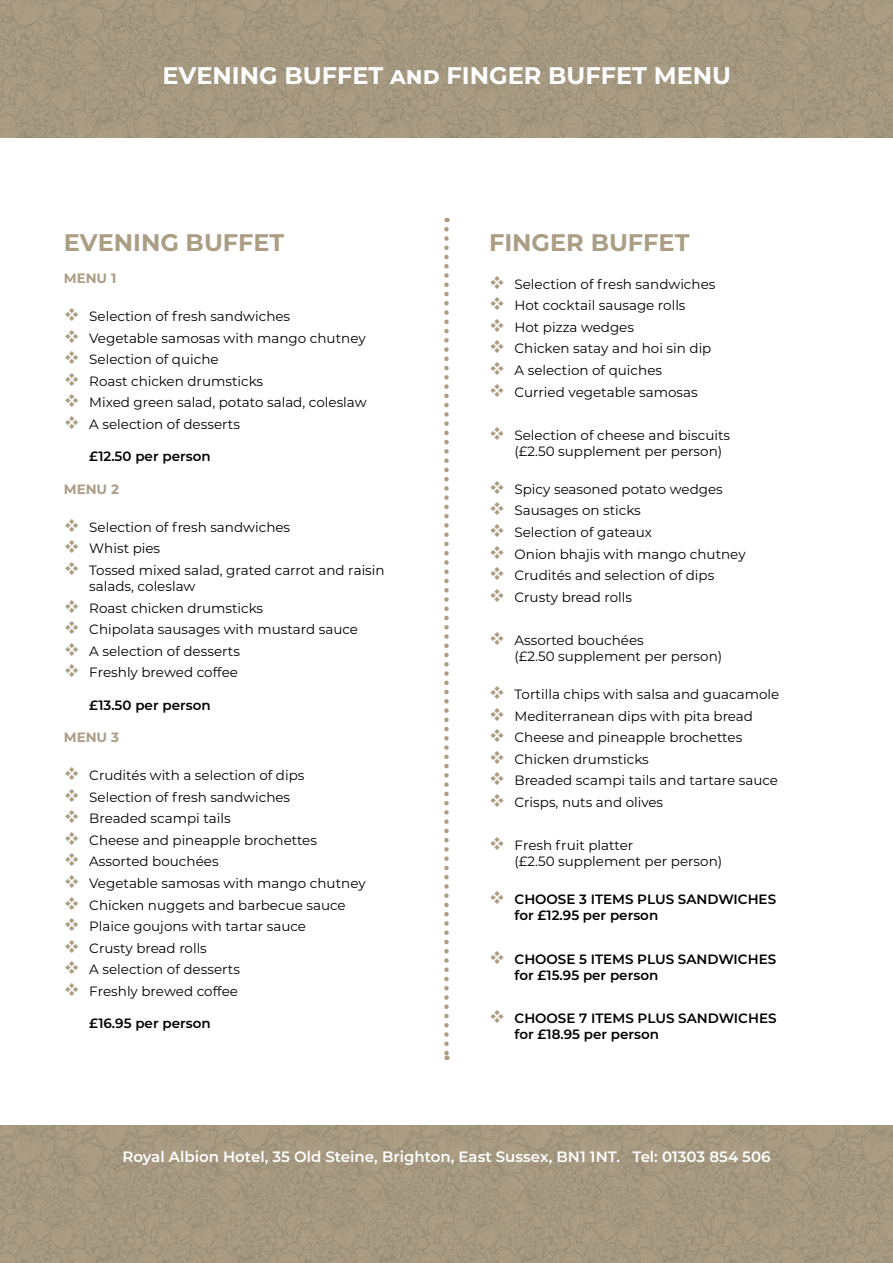
<style>
.page{position:relative;width:893px;height:1263px;background:#fff}
.page>*{position:absolute;margin:0;border:0;box-sizing:border-box;transform-origin:0 0}
.t1{font:700 24px "Montserrat";color:#fff}
.t2{font:700 24px "Montserrat";color:#ab9e85}
.t3{font:600 15px "Montserrat";color:#fff}
.t4{font:13.5px/21.6px "Montserrat";color:#000}
.t5{font:600 13.5px/16.2px "Montserrat";color:#000}
.t6{font:700 13.5px "Montserrat";color:#ab9e85}
</style>
<div class="page">
<img style="left:0;top:0;width:893px;height:137px">
<img style="left:0;top:1126px;width:893px;height:137px">
<svg style="left:444px;top:229px;width:5px;height:831px"></svg>
<h1 class="t1" style="left:162px;top:58px;width:570px">EVENING BUFFET and FINGER BUFFET MENU</h1>
<h1 class="t2" style="left:64px;top:225px;width:222px">EVENING BUFFET</h1>
<p class="t6" style="left:64px;top:269px;width:54px">MENU 1</p>
<p class="t4" style="left:89px;top:305px;width:279px">Selection of fresh sandwiches<br>Vegetable samosas with mango chutney<br>Selection of quiche<br>Roast chicken drumsticks<br>Mixed green salad, potato salad, coleslaw<br>A selection of desserts</p>
<p class="t5" style="left:89px;top:448px;width:123px">£12.50 per person</p>
<p class="t6" style="left:64px;top:479px;width:57px">MENU 2</p>
<p class="t4" style="left:89px;top:515px;width:297px">Selection of fresh sandwiches<br>Whist pies<br>Tossed mixed salad, grated carrot and raisin</p>
<p class="t4" style="left:89px;top:575px;width:270px">salads, coleslaw<br>Roast chicken drumsticks<br>Chipolata sausages with mustard sauce<br>A selection of desserts<br>Freshly brewed coffee</p>
<p class="t5" style="left:89px;top:696px;width:123px">£13.50 per person</p>
<p class="t6" style="left:64px;top:728px;width:57px">MENU 3</p>
<p class="t4" style="left:89px;top:764px;width:278px">Crudités with a selection of dips<br>Selection of fresh sandwiches<br>Breaded scampi tails<br>Cheese and pineapple brochettes<br>Assorted bouchées<br>Vegetable samosas with mango chutney<br>Chicken nuggets and barbecue sauce<br>Plaice goujons with tartar sauce<br>Crusty bread rolls<br>A selection of desserts<br>Freshly brewed coffee</p>
<p class="t5" style="left:89px;top:1015px;width:123px">£16.95 per person</p>
<h1 class="t2" style="left:489px;top:225px;width:202px">FINGER BUFFET</h1>
<p class="t4" style="left:514px;top:272px;width:202px">Selection of fresh sandwiches<br>Hot cocktail sausage rolls<br>Hot pizza wedges<br>Chicken satay and hoi sin dip<br>A selection of quiches<br>Curried vegetable samosas</p>
<p class="t4" style="left:514px;top:426px;width:217px;line-height:16.2px">Selection of cheese and biscuits (£2.50 supplement per person)</p>
<p class="t4" style="left:514px;top:478px;width:233px">Spicy seasoned potato wedges<br>Sausages on sticks<br>Selection of gateaux<br>Onion bhajis with mango chutney<br>Crudités and selection of dips<br>Crusty bread rolls</p>
<p class="t4" style="left:514px;top:632px;width:209px;line-height:16.2px">Assorted bouchées<br>(£2.50 supplement per person)</p>
<p class="t4" style="left:514px;top:683px;width:266px">Tortilla chips with salsa and guacamole<br>Mediterranean dips with pita bread<br>Cheese and pineapple brochettes<br>Chicken drumsticks<br>Breaded scampi tails and tartare sauce<br>Crisps, nuts and olives</p>
<p class="t4" style="left:514px;top:837px;width:209px;line-height:16.2px">Fresh fruit platter<br>(£2.50 supplement per person)</p>
<p class="t5" style="left:514px;top:891px;width:263px">CHOOSE 3 ITEMS PLUS SANDWICHES for £12.95 per person</p>
<p class="t5" style="left:514px;top:950px;width:263px">CHOOSE 5 ITEMS PLUS SANDWICHES for £15.95 per person</p>
<p class="t5" style="left:514px;top:1009px;width:263px">CHOOSE 7 ITEMS PLUS SANDWICHES for £18.95 per person</p>
<p class="t3" style="left:122px;top:1146px;width:650px">Royal Albion Hotel, 35 Old Steine, Brighton, East Sussex, BN1 1NT. Tel: 01303 854 506</p>
</div>
